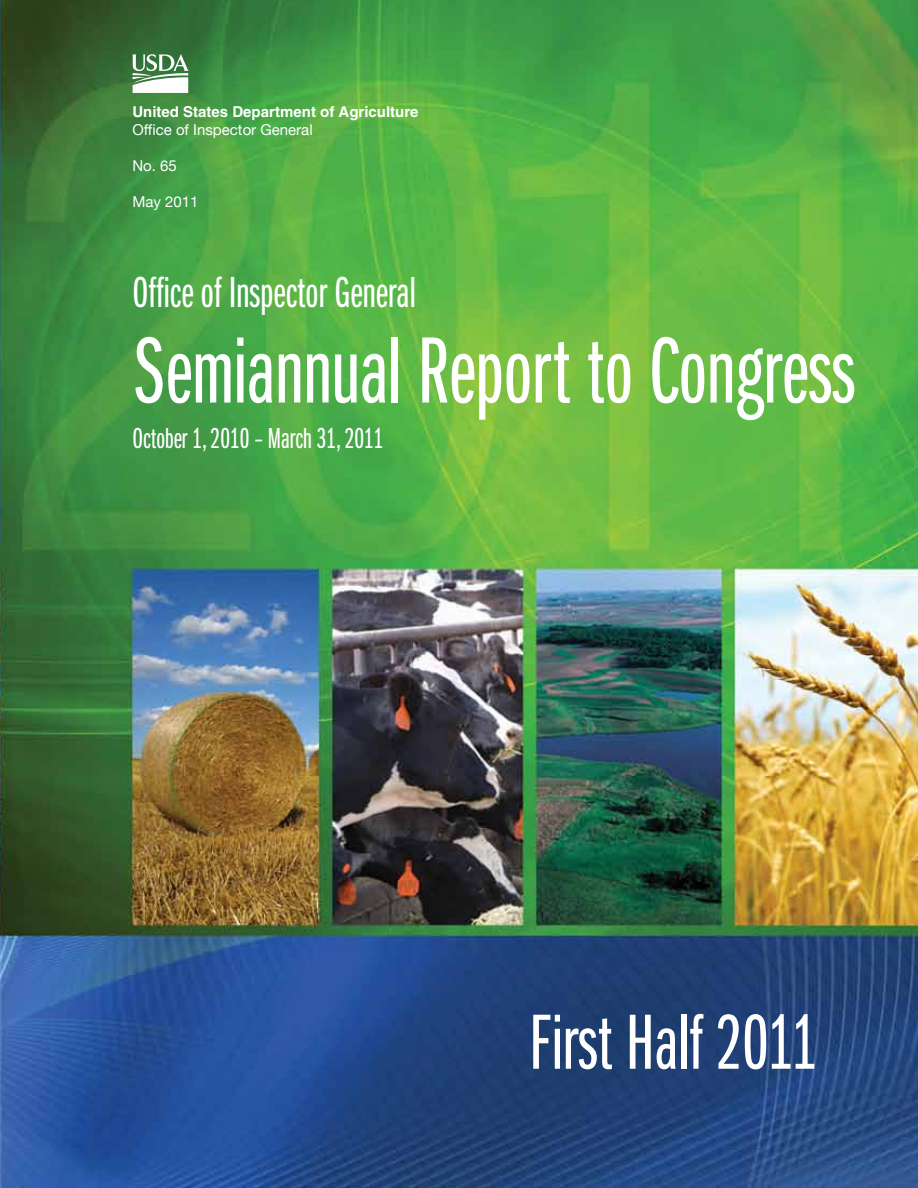
<style>
.page{position:relative;width:918px;height:1188px;background:#fff}
.page>*{position:absolute;margin:0;border:0;box-sizing:border-box;transform-origin:0 0}
.t1{font:97.5px "Franklin Gothic Book X Cmpr";color:#fff}
.t2{font:81px "Franklin Gothic Book X Cmpr";color:#fff}
.t3{font:45px "Franklin Gothic Book X Cmpr";color:#fff}
.t4{font:30px "Franklin Gothic Book X Cmpr";color:#fff}
.t5{font:15px "Helvetica Neue";color:#fff}
.t6{font:700 15px "Helvetica";color:#fff}
</style>
<div class="page">
<img style="left:0;top:0;width:918px;height:1188px">
<svg style="left:132px;top:54px;width:57px;height:39px"></svg>
<p class="t6" style="left:132px;top:102px;width:288px">United States Department of Agriculture</p>
<p class="t5" style="left:132px;top:121px;width:182px">Office of Inspector General</p>
<p class="t5" style="left:132px;top:157px;width:46px">No. 65</p>
<p class="t5" style="left:132px;top:193px;width:68px">May 2011</p>
<h3 class="t3" style="left:132px;top:269px;width:285px">Office of Inspector General</h3>
<h1 class="t1" style="left:135px;top:320px;width:721px">Semiannual Report to Congress</h1>
<h3 class="t4" style="left:132px;top:423px;width:253px">October 1, 2010 – March 31, 2011</h3>
<h2 class="t2" style="left:529px;top:1000px;width:290px">First Half 2011</h2>
</div>
